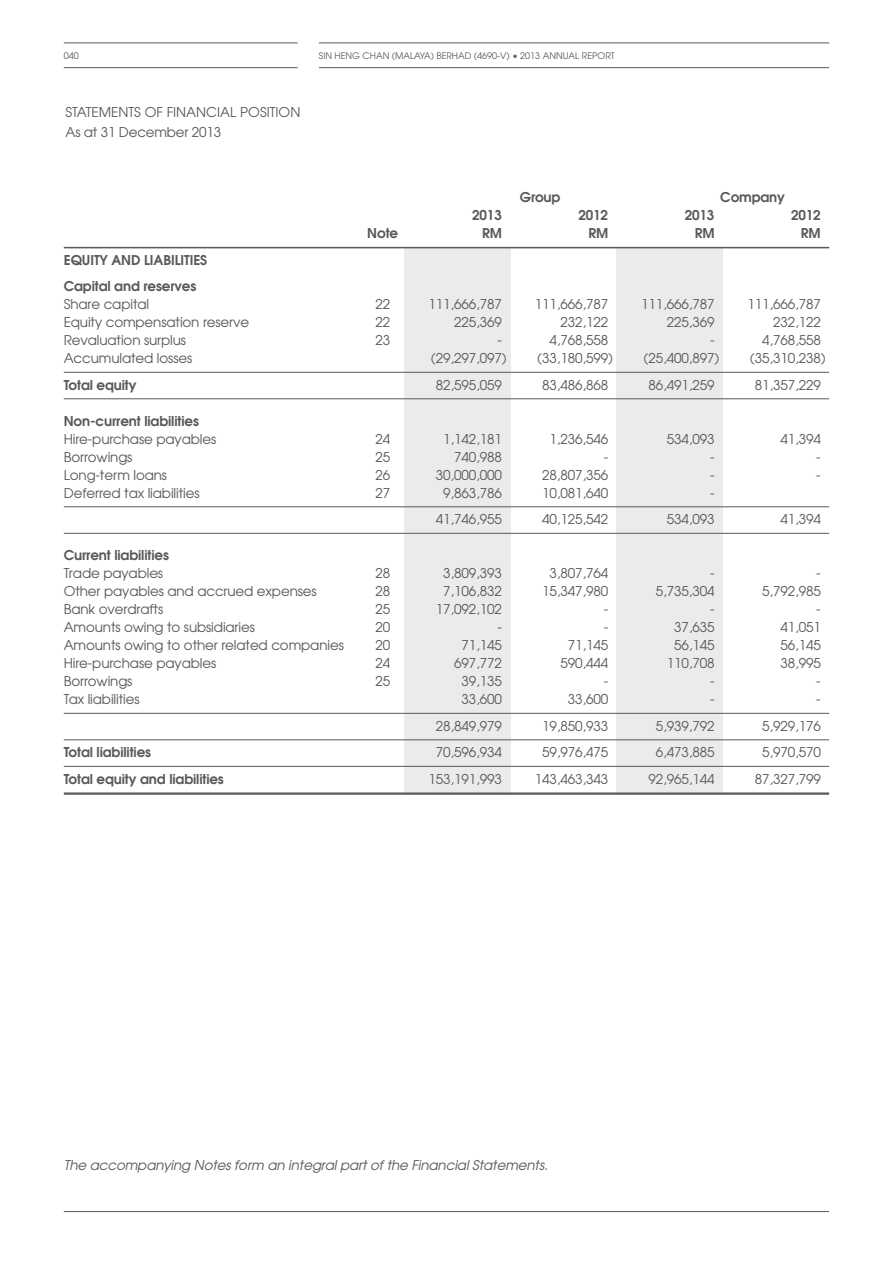
<style>
.page{position:relative;width:893px;height:1263px;background:#fff}
.page>*{position:absolute;margin:0;border:0;box-sizing:border-box;transform-origin:0 0}
.t1{font:13.5px/19.5px "Avant Garde";letter-spacing:-.01em;color:#58595b}
.t2{font:600 13.5px/18px "Avant Garde";letter-spacing:-.01em;color:#58595b}
.t3{font:italic 13.5px "Avant Garde";letter-spacing:-.01em;color:#58595b}
.t4{font:9px "Avant Garde";color:#58595b}
.s1{font-weight:400}
</style>
<div class="page">
<hr style="left:64px;top:43px;width:234px;height:1px;background:#58595b">
<hr style="left:319px;top:43px;width:510px;height:1px;background:#58595b">
<hr style="left:64px;top:67px;width:234px;height:1px;background:#58595b">
<hr style="left:319px;top:67px;width:510px;height:1px;background:#58595b">
<hr style="left:64px;top:1211px;width:765px;height:1px;background:#58595b">
<div style="left:617px;top:247px;width:106px;height:547px;background:#ebebec"></div>
<div style="left:404px;top:247px;width:106px;height:547px;background:#ebebec"></div>
<hr style="left:64px;top:247px;width:765px;height:1px;background:#58595b">
<hr style="left:64px;top:372px;width:765px;height:1px;background:#58595b">
<hr style="left:64px;top:398px;width:765px;height:1px;background:#58595b">
<hr style="left:64px;top:506px;width:765px;height:1px;background:#58595b">
<hr style="left:64px;top:533px;width:765px;height:1px;background:#58595b">
<hr style="left:64px;top:713px;width:765px;height:1px;background:#58595b">
<hr style="left:64px;top:739px;width:765px;height:1px;background:#58595b">
<hr style="left:64px;top:766px;width:765px;height:1px;background:#58595b">
<hr style="left:64px;top:792px;width:765px;height:3px;background:#58595b">
<p class="t4" style="left:64px;top:50px;width:16px">040</p>
<p class="t4" style="left:319px;top:50px;width:297px">SIN HENG CHAN (MALAYA) BERHAD (4690-V) • 2013 ANNUAL REPORT</p>
<p class="t1" style="left:66px;top:102px;width:236px">STATEMENTS OF FINANCIAL POSITION<br>As at 31 December 2013</p>
<p class="t2" style="left:520px;top:188px;width:42px">Group</p>
<p class="t2" style="left:720px;top:188px;width:66px">Company</p>
<p class="t2" style="left:472px;top:206px;width:31px">2013</p>
<p class="t2" style="left:578px;top:206px;width:31px">2012</p>
<p class="t2" style="left:685px;top:206px;width:31px">2013</p>
<p class="t2" style="left:791px;top:206px;width:31px">2012</p>
<p class="t2" style="left:367px;top:224px;width:32px">Note</p>
<p class="t2" style="left:482px;top:224px;width:21px">RM</p>
<p class="t2" style="left:588px;top:224px;width:21px">RM</p>
<p class="t2" style="left:695px;top:224px;width:21px">RM</p>
<p class="t2" style="left:801px;top:224px;width:21px">RM</p>
<p class="t2" style="left:64px;top:246px;width:145px;line-height:26.5px">EQUITY AND LIABILITIES<br>Capital and reserves</p>
<p class="t1" style="left:64px;top:294px;width:87px">Share capital</p>
<p class="t1" style="left:375px;top:294px;width:16px">22</p>
<p class="t1" style="left:428px;top:294px;width:75px">111,666,787</p>
<p class="t1" style="left:535px;top:294px;width:75px">111,666,787</p>
<p class="t1" style="left:641px;top:294px;width:75px">111,666,787</p>
<p class="t1" style="left:747px;top:294px;width:75px">111,666,787</p>
<p class="t1" style="left:64px;top:312px;width:187px">Equity compensation reserve</p>
<p class="t1" style="left:375px;top:312px;width:16px">22</p>
<p class="t1" style="left:454px;top:312px;width:49px">225,369</p>
<p class="t1" style="left:560px;top:312px;width:49px">232,122</p>
<p class="t1" style="left:667px;top:312px;width:49px">225,369</p>
<p class="t1" style="left:773px;top:312px;width:49px">232,122</p>
<p class="t1" style="left:64px;top:330px;width:124px">Revaluation surplus</p>
<p class="t1" style="left:375px;top:330px;width:16px">23</p>
<p class="t1" style="left:497px;top:330px;width:6px">-</p>
<p class="t1" style="left:549px;top:330px;width:60px">4,768,558</p>
<p class="t1" style="left:710px;top:330px;width:6px">-</p>
<p class="t1" style="left:762px;top:330px;width:60px">4,768,558</p>
<p class="t1" style="left:64px;top:348px;width:130px">Accumulated losses</p>
<p class="t1" style="left:431px;top:348px;width:77px">(29,297,097)</p>
<p class="t1" style="left:537px;top:348px;width:77px">(33,180,599)</p>
<p class="t1" style="left:644px;top:348px;width:77px">(25,400,897)</p>
<p class="t1" style="left:750px;top:348px;width:77px">(35,310,238)</p>
<p class="t2" style="left:64px;top:376px;width:74px">Total equity</p>
<p class="t1" style="left:436px;top:375px;width:68px">82,595,059</p>
<p class="t1" style="left:542px;top:375px;width:68px">83,486,868</p>
<p class="t1" style="left:648px;top:375px;width:68px">86,491,259</p>
<p class="t1" style="left:755px;top:375px;width:68px">81,357,229</p>
<p class="t2" style="left:64px;top:412px;width:154px">Non-current liabilities<br><span class="s1">Hire-purchase payables</span></p>
<p class="t1" style="left:375px;top:429px;width:16px">24</p>
<p class="t1" style="left:443px;top:429px;width:60px">1,142,181</p>
<p class="t1" style="left:549px;top:429px;width:60px">1,236,546</p>
<p class="t1" style="left:667px;top:429px;width:49px">534,093</p>
<p class="t1" style="left:780px;top:429px;width:42px">41,394</p>
<p class="t1" style="left:64px;top:447px;width:70px">Borrowings</p>
<p class="t1" style="left:375px;top:447px;width:16px">25</p>
<p class="t1" style="left:454px;top:447px;width:49px">740,988</p>
<p class="t1" style="left:604px;top:447px;width:6px">-</p>
<p class="t1" style="left:710px;top:447px;width:6px">-</p>
<p class="t1" style="left:816px;top:447px;width:6px">-</p>
<p class="t1" style="left:64px;top:465px;width:105px">Long-term loans</p>
<p class="t1" style="left:375px;top:465px;width:16px">26</p>
<p class="t1" style="left:436px;top:465px;width:68px">30,000,000</p>
<p class="t1" style="left:542px;top:465px;width:68px">28,807,356</p>
<p class="t1" style="left:710px;top:465px;width:6px">-</p>
<p class="t1" style="left:816px;top:465px;width:6px">-</p>
<p class="t1" style="left:64px;top:483px;width:137px">Deferred tax liabilities</p>
<p class="t1" style="left:375px;top:483px;width:16px">27</p>
<p class="t1" style="left:443px;top:483px;width:60px">9,863,786</p>
<p class="t1" style="left:542px;top:483px;width:68px">10,081,640</p>
<p class="t1" style="left:710px;top:483px;width:6px">-</p>
<p class="t1" style="left:436px;top:509px;width:68px">41,746,955</p>
<p class="t1" style="left:542px;top:509px;width:68px">40,125,542</p>
<p class="t1" style="left:667px;top:509px;width:49px">534,093</p>
<p class="t1" style="left:780px;top:509px;width:42px">41,394</p>
<p class="t2" style="left:64px;top:546px;width:107px">Current liabilities<br><span class="s1">Trade payables</span></p>
<p class="t1" style="left:375px;top:563px;width:16px">28</p>
<p class="t1" style="left:443px;top:563px;width:60px">3,809,393</p>
<p class="t1" style="left:549px;top:563px;width:60px">3,807,764</p>
<p class="t1" style="left:710px;top:563px;width:6px">-</p>
<p class="t1" style="left:816px;top:563px;width:6px">-</p>
<p class="t1" style="left:64px;top:581px;width:254px">Other payables and accrued expenses</p>
<p class="t1" style="left:375px;top:581px;width:16px">28</p>
<p class="t1" style="left:443px;top:581px;width:60px">7,106,832</p>
<p class="t1" style="left:542px;top:581px;width:68px">15,347,980</p>
<p class="t1" style="left:656px;top:581px;width:60px">5,735,304</p>
<p class="t1" style="left:762px;top:581px;width:60px">5,792,985</p>
<p class="t1" style="left:64px;top:599px;width:101px">Bank overdrafts</p>
<p class="t1" style="left:375px;top:599px;width:16px">25</p>
<p class="t1" style="left:436px;top:599px;width:68px">17,092,102</p>
<p class="t1" style="left:604px;top:599px;width:6px">-</p>
<p class="t1" style="left:710px;top:599px;width:6px">-</p>
<p class="t1" style="left:816px;top:599px;width:6px">-</p>
<p class="t1" style="left:64px;top:617px;width:193px">Amounts owing to subsidiaries</p>
<p class="t1" style="left:375px;top:617px;width:16px">20</p>
<p class="t1" style="left:497px;top:617px;width:6px">-</p>
<p class="t1" style="left:604px;top:617px;width:6px">-</p>
<p class="t1" style="left:674px;top:617px;width:42px">37,635</p>
<p class="t1" style="left:780px;top:617px;width:42px">41,051</p>
<p class="t1" style="left:64px;top:635px;width:282px">Amounts owing to other related companies</p>
<p class="t1" style="left:375px;top:635px;width:16px">20</p>
<p class="t1" style="left:461px;top:635px;width:42px">71,145</p>
<p class="t1" style="left:568px;top:635px;width:42px">71,145</p>
<p class="t1" style="left:674px;top:635px;width:42px">56,145</p>
<p class="t1" style="left:780px;top:635px;width:42px">56,145</p>
<p class="t1" style="left:64px;top:653px;width:154px">Hire-purchase payables</p>
<p class="t1" style="left:375px;top:653px;width:16px">24</p>
<p class="t1" style="left:454px;top:653px;width:49px">697,772</p>
<p class="t1" style="left:560px;top:653px;width:49px">590,444</p>
<p class="t1" style="left:667px;top:653px;width:49px">110,708</p>
<p class="t1" style="left:780px;top:653px;width:42px">38,995</p>
<p class="t1" style="left:64px;top:671px;width:70px">Borrowings</p>
<p class="t1" style="left:375px;top:671px;width:16px">25</p>
<p class="t1" style="left:461px;top:671px;width:42px">39,135</p>
<p class="t1" style="left:604px;top:671px;width:6px">-</p>
<p class="t1" style="left:710px;top:671px;width:6px">-</p>
<p class="t1" style="left:816px;top:671px;width:6px">-</p>
<p class="t1" style="left:64px;top:689px;width:77px">Tax liabilities</p>
<p class="t1" style="left:461px;top:689px;width:42px">33,600</p>
<p class="t1" style="left:568px;top:689px;width:42px">33,600</p>
<p class="t1" style="left:710px;top:689px;width:6px">-</p>
<p class="t1" style="left:816px;top:689px;width:6px">-</p>
<p class="t1" style="left:436px;top:716px;width:68px">28,849,979</p>
<p class="t1" style="left:542px;top:716px;width:68px">19,850,933</p>
<p class="t1" style="left:656px;top:716px;width:60px">5,939,792</p>
<p class="t1" style="left:762px;top:716px;width:60px">5,929,176</p>
<p class="t2" style="left:64px;top:743px;width:89px">Total liabilities</p>
<p class="t1" style="left:436px;top:742px;width:68px">70,596,934</p>
<p class="t1" style="left:542px;top:742px;width:68px">59,976,475</p>
<p class="t1" style="left:656px;top:742px;width:60px">6,473,885</p>
<p class="t1" style="left:762px;top:742px;width:60px">5,970,570</p>
<p class="t2" style="left:64px;top:770px;width:162px">Total equity and liabilities</p>
<p class="t1" style="left:428px;top:769px;width:75px">153,191,993</p>
<p class="t1" style="left:535px;top:769px;width:75px">143,463,343</p>
<p class="t1" style="left:648px;top:769px;width:68px">92,965,144</p>
<p class="t1" style="left:755px;top:769px;width:68px">87,327,799</p>
<p class="t3" style="left:64px;top:1157px;width:486px">The accompanying Notes form an integral part of the Financial Statements.</p>
</div>
